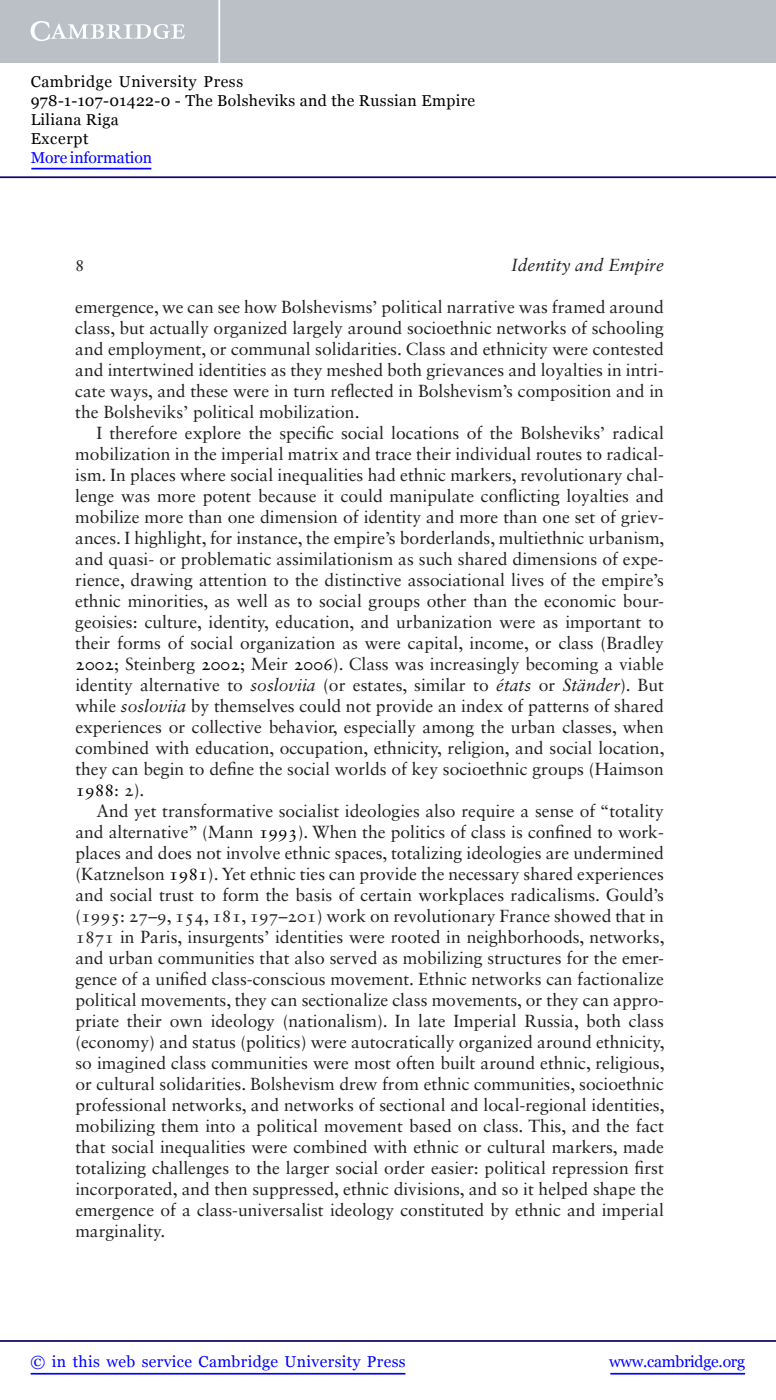
<style>
.page{position:relative;width:776px;height:1400px;background:#fff}
.page>*{position:absolute;margin:0;border:0;box-sizing:border-box;transform-origin:0 0}
.t1{font:17.5px "Sabon LT Std";color:#231f20}
.t2{font:italic 17.5px "Sabon LT Std";color:#231f20}
.t3{font:17.5px "Sabon LT Std";color:#000}
.t4{font:16.62px "Sabon LT Std";color:#231f20}
.t5{font:15.75px/18.9px "Georgia";letter-spacing:.025em;color:#000}
.t6{font:15.75px "Georgia";letter-spacing:.025em;color:#00f}
.t7{font:15.75px "Georgia";letter-spacing:-.015em;color:#00f}
.t8{font:15.75px "Georgia";letter-spacing:-.01em;color:#00f}
.s1{color:#000}
.s2{font-style:italic}
.s3{color:#231f20}
</style>
<div class="page">
<div style="left:0;top:0;width:775px;height:63px;background:#bac0c6"></div>
<svg style="left:31px;top:21px;width:154px;height:20px"></svg>
<hr style="left:218px;top:0;width:2px;height:63px;background:#fff">
<hr style="left:0;top:176px;width:775px;height:2px;background:#150666">
<hr style="left:610px;top:1373px;width:134px;height:2px;background:#00f">
<hr style="left:0;top:1340px;width:775px;height:2px;background:#150666">
<hr style="left:31px;top:1373px;width:374px;height:2px;background:#00f">
<hr style="left:31px;top:168px;width:120px;height:1px;background:#00f">
<p class="t5" style="left:31px;top:72px;width:446px">Cambridge University Press<br>978-1-107-01422-0 - The Bolsheviks and the Russian Empire<br>Liliana Riga<br>Excerpt</p>
<p class="t8" style="left:31px;top:148px;width:123px">More information</p>
<p class="t4" style="left:75px;top:255px;width:11px">8</p>
<p class="t2" style="left:511px;top:255px;width:154px">Identity and Empire</p>
<p class="t1" style="left:75px;top:297px;width:590px">emergence, we can see how Bolshevisms’ political narrative was framed around</p>
<p class="t1" style="left:75px;top:318px;width:590px">class, but actually organized largely around socioethnic networks of schooling</p>
<p class="t1" style="left:75px;top:339px;width:589px">and employment, or communal solidarities. Class and ethnicity were contested</p>
<p class="t1" style="left:75px;top:360px;width:589px">and intertwined identities as they meshed both grievances and loyalties in intri-</p>
<p class="t1" style="left:75px;top:381px;width:590px">cate ways, and these were in turn reflected in Bolshevism’s composition and in</p>
<p class="t1" style="left:75px;top:402px;width:285px">the Bolsheviks’ political mobilization.</p>
<p class="t1" style="left:96px;top:423px;width:569px">I therefore explore the specific social locations of the Bolsheviks’ radical</p>
<p class="t1" style="left:75px;top:444px;width:589px">mobilization in the imperial matrix and trace their individual routes to radical-</p>
<p class="t1" style="left:75px;top:465px;width:590px">ism. In places where social inequalities had ethnic markers, revolutionary chal-</p>
<p class="t1" style="left:75px;top:486px;width:590px">lenge was more potent because it could manipulate conflicting loyalties and</p>
<p class="t1" style="left:75px;top:507px;width:590px">mobilize more than one dimension of identity and more than one set of griev-</p>
<p class="t1" style="left:75px;top:528px;width:590px">ances. I highlight, for instance, the empire’s borderlands, multiethnic urbanism,</p>
<p class="t1" style="left:75px;top:549px;width:589px">and quasi- or problematic assimilationism as such shared dimensions of expe-</p>
<p class="t1" style="left:75px;top:570px;width:589px">rience, drawing attention to the distinctive associational lives of the empire’s</p>
<p class="t1" style="left:75px;top:591px;width:589px">ethnic minorities, as well as to social groups other than the economic bour-</p>
<p class="t1" style="left:75px;top:612px;width:590px">geoisies: culture, identity, education, and urbanization were as important to</p>
<p class="t1" style="left:75px;top:633px;width:589px">their forms of social organization as were capital, income, or class (Bradley</p>
<p class="t1" style="left:75px;top:654px;width:590px"><span class="s1">2002</span>; Steinberg <span class="s1">2002</span>; Meir <span class="s1">2006</span>). Class was increasingly becoming a viable</p>
<p class="t1" style="left:75px;top:675px;width:590px">identity alternative to <span class="s2">sosloviia</span> (or estates, similar to <span class="s2">états</span> or <span class="s2">Ständer</span>). But</p>
<p class="t1" style="left:75px;top:696px;width:589px">while <span class="s2">sosloviia</span> by themselves could not provide an index of patterns of shared</p>
<p class="t1" style="left:75px;top:717px;width:589px">experiences or collective behavior, especially among the urban classes, when</p>
<p class="t1" style="left:75px;top:738px;width:590px">combined with education, occupation, ethnicity, religion, and social location,</p>
<p class="t1" style="left:75px;top:759px;width:589px">they can begin to define the social worlds of key socioethnic groups (Haimson</p>
<p class="t3" style="left:75px;top:780px;width:71px">1988<span class="s3">: 2).</span></p>
<p class="t1" style="left:96px;top:801px;width:568px">And yet transformative socialist ideologies also require a sense of “totality</p>
<p class="t1" style="left:75px;top:822px;width:589px">and alternative” (Mann <span class="s1">1993</span>). When the politics of class is confined to work-</p>
<p class="t1" style="left:75px;top:843px;width:590px">places and does not involve ethnic spaces, totalizing ideologies are undermined</p>
<p class="t1" style="left:75px;top:864px;width:589px">(Katznelson <span class="s1">1981</span>). Yet ethnic ties can provide the necessary shared experiences</p>
<p class="t1" style="left:75px;top:885px;width:589px">and social trust to form the basis of certain workplaces radicalisms. Gould’s</p>
<p class="t1" style="left:75px;top:906px;width:590px">(1995: 27–9, 154, 181, 197–201) work on revolutionary France showed that in</p>
<p class="t1" style="left:75px;top:927px;width:590px">1871 in Paris, insurgents’ identities were rooted in neighborhoods, networks,</p>
<p class="t1" style="left:75px;top:948px;width:590px">and urban communities that also served as mobilizing structures for the emer-</p>
<p class="t1" style="left:75px;top:969px;width:589px">gence of a unified class-conscious movement. Ethnic networks can factionalize</p>
<p class="t1" style="left:75px;top:990px;width:589px">political movements, they can sectionalize class movements, or they can appro-</p>
<p class="t1" style="left:75px;top:1011px;width:589px">priate their own ideology (nationalism). In late Imperial Russia, both class</p>
<p class="t1" style="left:75px;top:1032px;width:590px">(economy) and status (politics) were autocratically organized around ethnicity,</p>
<p class="t1" style="left:75px;top:1053px;width:590px">so imagined class communities were most often built around ethnic, religious,</p>
<p class="t1" style="left:75px;top:1074px;width:590px">or cultural solidarities. Bolshevism drew from ethnic communities, socioethnic</p>
<p class="t1" style="left:75px;top:1095px;width:590px">professional networks, and networks of sectional and local-regional identities,</p>
<p class="t1" style="left:75px;top:1116px;width:590px">mobilizing them into a political movement based on class. This, and the fact</p>
<p class="t1" style="left:75px;top:1137px;width:590px">that social inequalities were combined with ethnic or cultural markers, made</p>
<p class="t1" style="left:75px;top:1158px;width:589px">totalizing challenges to the larger social order easier: political repression first</p>
<p class="t1" style="left:75px;top:1179px;width:590px">incorporated, and then suppressed, ethnic divisions, and so it helped shape the</p>
<p class="t1" style="left:75px;top:1200px;width:590px">emergence of a class-universalist ideology constituted by ethnic and imperial</p>
<p class="t1" style="left:75px;top:1221px;width:91px">marginality.</p>
<p class="t6" style="left:31px;top:1352px;width:376px">© in this web service Cambridge University Press</p>
<p class="t7" style="left:608px;top:1352px;width:137px">www.cambridge.org</p>
</div>
